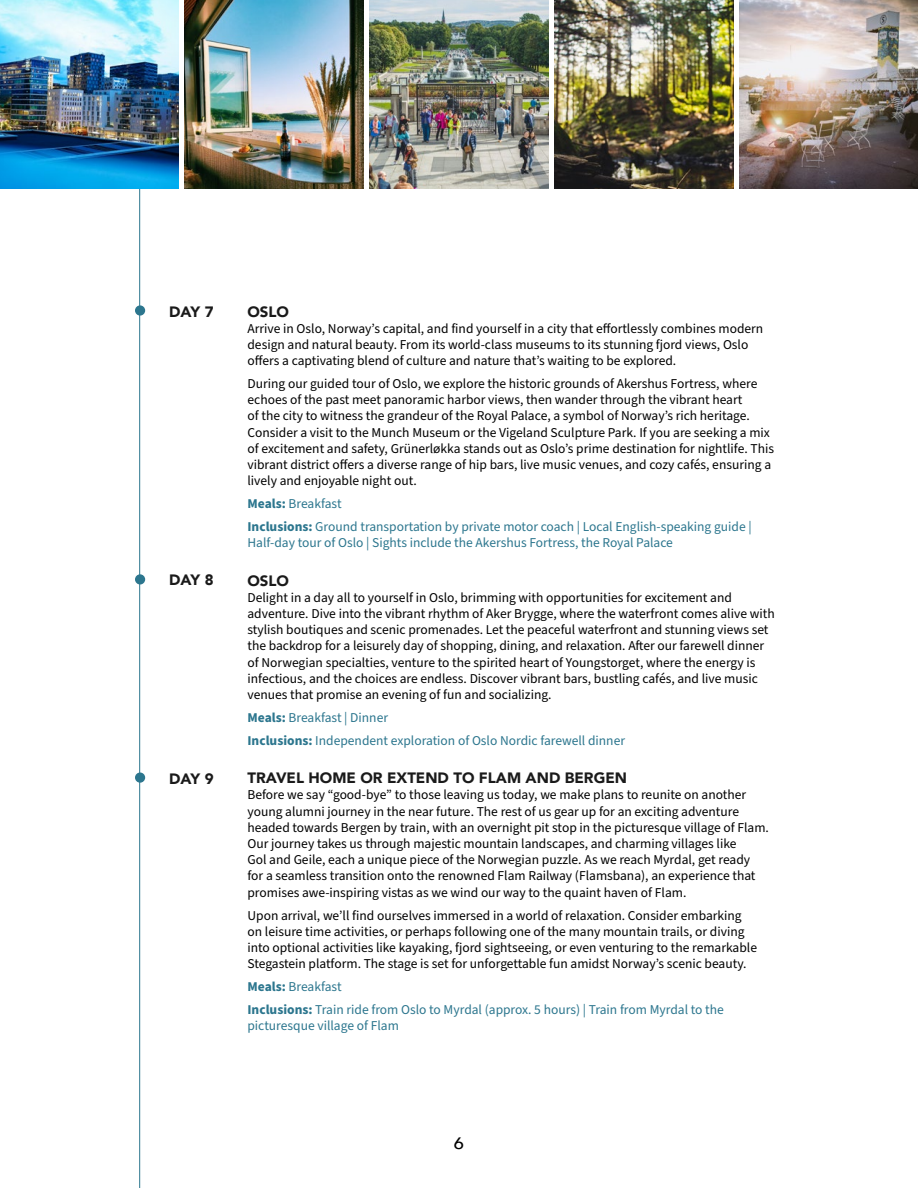
<style>
.page{position:relative;width:918px;height:1188px;background:#fff}
.page>*{position:absolute;margin:0;border:0;box-sizing:border-box;transform-origin:0 0}
.t1{font:500 16.5px "Avenir";color:#000101;scale:1.1 1}
.t2{font:900 15px "Avenir";color:#1a1a1a}
.t3{font:13.5px/16.2px "Source Sans Pro";color:#000}
.t4{font:13.5px/23px "Source Sans Pro";color:#2c768e}
.s1{font-weight:700}
</style>
<div class="page">
<hr style="left:139px;top:0;width:1px;height:1188px;background:#2c768e">
<div style="left:135px;top:574px;width:10px;height:11px;background:#2c768e;border-radius:50%"></div>
<div style="left:135px;top:305px;width:10px;height:11px;background:#2c768e;border-radius:50%"></div>
<div style="left:135px;top:773px;width:10px;height:10px;background:#2c768e;border-radius:50%"></div>
<img style="left:740px;top:0;width:178px;height:189px">
<img style="left:555px;top:0;width:178px;height:189px">
<img style="left:185px;top:1px;width:178px;height:188px">
<img style="left:370px;top:0;width:178px;height:189px">
<img style="left:0;top:0;width:178px;height:189px">
<p class="t2" style="left:169px;top:298px;width:46px">DAY 7</p>
<p class="t2" style="left:169px;top:567px;width:46px">DAY 8</p>
<p class="t2" style="left:169px;top:766px;width:46px">DAY 9</p>
<p class="t2" style="left:248px;top:298px;width:43px">OSLO</p>
<p class="t3" style="left:248px;top:321px;width:517px">Arrive in Oslo, Norway’s capital, and find yourself in a city that effortlessly combines modern design and natural beauty. From its world-class museums to its stunning fjord views, Oslo offers a captivating blend of culture and nature that’s waiting to be explored.</p>
<p class="t3" style="left:248px;top:376px;width:528px">During our guided tour of Oslo, we explore the historic grounds of Akershus Fortress, where echoes of the past meet panoramic harbor views, then wander through the vibrant heart<br>of the city to witness the grandeur of the Royal Palace, a symbol of Norway’s rich heritage.<br>Consider a visit to the Munch Museum or the Vigeland Sculpture Park. If you are seeking a mix of excitement and safety, Grünerløkka stands out as Oslo’s prime destination for nightlife. This vibrant district offers a diverse range of hip bars, live music venues, and cozy cafés, ensuring a lively and enjoyable night out.</p>
<p class="t4" style="left:248px;top:493px;width:506px"><span class="s1">Meals:</span> Breakfast<br><span class="s1">Inclusions:</span> Ground transportation by private motor coach | Local English-speaking guide |</p>
<p class="t4" style="left:248px;top:532px;width:427px">Half-day tour of Oslo | Sights include the Akershus Fortress, the Royal Palace</p>
<p class="t2" style="left:248px;top:568px;width:43px">OSLO</p>
<p class="t3" style="left:248px;top:590px;width:529px">Delight in a day all to yourself in Oslo, brimming with opportunities for excitement and adventure. Dive into the vibrant rhythm of Aker Brygge, where the waterfront comes alive with stylish boutiques and scenic promenades. Let the peaceful waterfront and stunning views set the backdrop for a leisurely day of shopping, dining, and relaxation. After our farewell dinner of Norwegian specialties, venture to the spirited heart of Youngstorget, where the energy is infectious, and the choices are endless. Discover vibrant bars, bustling cafés, and live music venues that promise an evening of fun and socializing.</p>
<p class="t4" style="left:248px;top:706px;width:379px"><span class="s1">Meals:</span> Breakfast | Dinner<br><span class="s1">Inclusions:</span> Independent exploration of Oslo Nordic farewell dinner</p>
<p class="t2" style="left:248px;top:765px;width:381px">TRAVEL HOME OR EXTEND TO FLAM AND BERGEN</p>
<p class="t3" style="left:248px;top:787px;width:523px">Before we say “good-bye” to those leaving us today, we make plans to reunite on another young alumni journey in the near future. The rest of us gear up for an exciting adventure headed towards Bergen by train, with an overnight pit stop in the picturesque village of Flam.<br>Our journey takes us through majestic mountain landscapes, and charming villages like<br>Gol and Geile, each a unique piece of the Norwegian puzzle. As we reach Myrdal, get ready for a seamless transition onto the renowned Flam Railway (Flamsbana), an experience that promises awe-inspiring vistas as we wind our way to the quaint haven of Flam.</p>
<p class="t3" style="left:248px;top:907px;width:511px">Upon arrival, we’ll find ourselves immersed in a world of relaxation. Consider embarking on leisure time activities, or perhaps following one of the many mountain trails, or diving into optional activities like kayaking, fjord sightseeing, or even venturing to the remarkable Stegastein platform. The stage is set for unforgettable fun amidst Norway’s scenic beauty.</p>
<p class="t4" style="left:248px;top:976px;width:478px"><span class="s1">Meals:</span> Breakfast<br><span class="s1">Inclusions:</span> Train ride from Oslo to Myrdal (approx. 5 hours) | Train from Myrdal to the</p>
<p class="t4" style="left:248px;top:1015px;width:153px">picturesque village of Flam</p>
<p class="t1" style="left:454px;top:1129px;width:11px">6</p>
</div>
